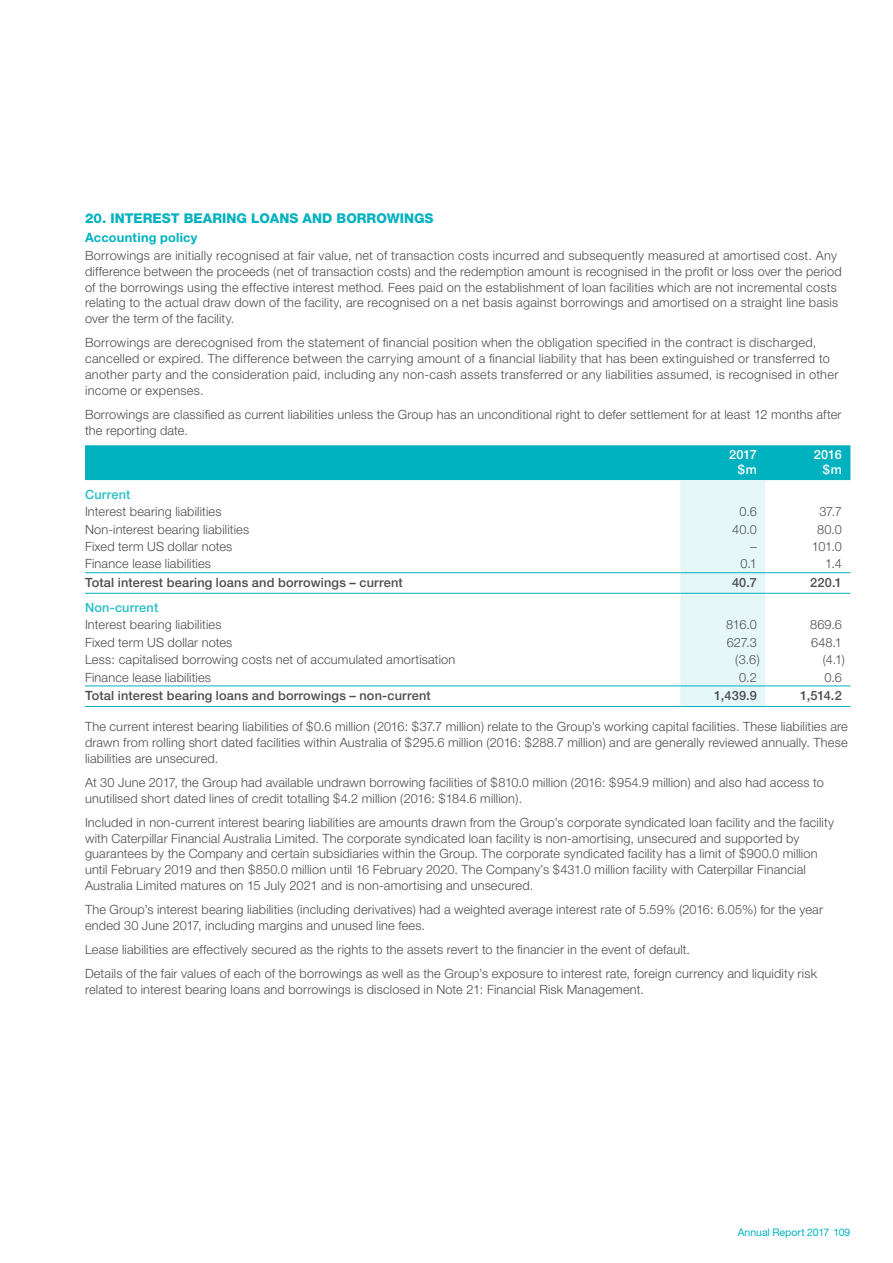
<style>
.page{position:relative;width:893px;height:1263px;background:#fff}
.page>*{position:absolute;margin:0;border:0;box-sizing:border-box;transform-origin:0 0}
.t1{font:800 13.5px "Helvetica Neue";color:#00b2bf}
.t2{font:300 12.75px/15.8px "Helvetica Neue";letter-spacing:.015em;color:#4d4d4f}
.t3{font:500 12.75px "Helvetica Neue";letter-spacing:.015em;color:#4d4d4f}
.t4{font:500 12.75px "Helvetica Neue";letter-spacing:.015em;color:#26bec8}
.t5{font:700 12.75px "Helvetica Neue";letter-spacing:.02em;color:#00b2bf}
.t6{font:500 12.75px/14.2px "Helvetica Neue";letter-spacing:.005em;color:#fff;text-align:right}
.t7{font:10.5px "Helvetica Neue";color:#00b2bf}
</style>
<div class="page">
<svg style="left:85px;top:445px;width:765px;height:261px"></svg>
<hr style="left:85px;top:685px;width:595px;height:1px;background:#00b2bf">
<hr style="left:680px;top:685px;width:85px;height:1px;background:#00b2bf">
<hr style="left:765px;top:685px;width:85px;height:1px;background:#00b2bf">
<hr style="left:85px;top:706px;width:595px;height:1px;background:#00b2bf">
<hr style="left:680px;top:706px;width:85px;height:1px;background:#00b2bf">
<hr style="left:765px;top:706px;width:85px;height:1px;background:#00b2bf">
<hr style="left:85px;top:572px;width:595px;height:1px;background:#00b2bf">
<hr style="left:680px;top:572px;width:85px;height:1px;background:#00b2bf">
<hr style="left:765px;top:572px;width:85px;height:1px;background:#00b2bf">
<hr style="left:85px;top:593px;width:595px;height:1px;background:#00b2bf">
<hr style="left:680px;top:593px;width:85px;height:1px;background:#00b2bf">
<hr style="left:765px;top:593px;width:85px;height:1px;background:#00b2bf">
<p class="t1" style="left:85px;top:210px;width:350px">20. INTEREST BEARING LOANS AND BORROWINGS</p>
<p class="t5" style="left:85px;top:230px;width:114px">Accounting policy</p>
<p class="t2" style="left:85px;top:247px;width:758px">Borrowings are initially recognised at fair value, net of transaction costs incurred and subsequently measured at amortised cost. Any difference between the proceeds (net of transaction costs) and the redemption amount is recognised in the profit or loss over the period of the borrowings using the effective interest method. Fees paid on the establishment of loan facilities which are not incremental costs relating to the actual draw down of the facility, are recognised on a net basis against borrowings and amortised on a straight line basis over the term of the facility.</p>
<p class="t2" style="left:85px;top:335px;width:755px">Borrowings are derecognised from the statement of financial position when the obligation specified in the contract is discharged, cancelled or expired. The difference between the carrying amount of a financial liability that has been extinguished or transferred to another party and the consideration paid, including any non-cash assets transferred or any liabilities assumed, is recognised in other income or expenses.</p>
<p class="t2" style="left:85px;top:406px;width:758px">Borrowings are classified as current liabilities unless the Group has an unconditional right to defer settlement for at least 12 months after the reporting date.</p>
<p class="t6" style="left:729px;top:448px;width:29px">2017 $m</p>
<p class="t6" style="left:814px;top:448px;width:30px">2016 $m</p>
<p class="t4" style="left:85px;top:486px;width:47px">Current</p>
<p class="t2" style="left:85px;top:503px;width:138px">Interest bearing liabilities</p>
<p class="t2" style="left:739px;top:503px;width:19px">0.6</p>
<p class="t2" style="left:819px;top:503px;width:24px">37.7</p>
<p class="t2" style="left:85px;top:521px;width:166px">Non-interest bearing liabilities</p>
<p class="t2" style="left:732px;top:521px;width:26px">40.0</p>
<p class="t2" style="left:817px;top:521px;width:26px">80.0</p>
<p class="t2" style="left:85px;top:538px;width:149px">Fixed term US dollar notes</p>
<p class="t2" style="left:750px;top:538px;width:8px">–</p>
<p class="t2" style="left:812px;top:538px;width:31px">101.0</p>
<p class="t2" style="left:85px;top:556px;width:128px">Finance lease liabilities</p>
<p class="t2" style="left:741px;top:556px;width:18px">0.1</p>
<p class="t2" style="left:825px;top:556px;width:18px">1.4</p>
<p class="t3" style="left:85px;top:575px;width:319px">Total interest bearing loans and borrowings – current</p>
<p class="t3" style="left:732px;top:575px;width:26px">40.7</p>
<p class="t3" style="left:810px;top:575px;width:33px">220.1</p>
<p class="t4" style="left:85px;top:600px;width:75px">Non-current</p>
<p class="t2" style="left:85px;top:617px;width:138px">Interest bearing liabilities</p>
<p class="t2" style="left:726px;top:617px;width:32px">816.0</p>
<p class="t2" style="left:810px;top:617px;width:33px">869.6</p>
<p class="t2" style="left:85px;top:634px;width:149px">Fixed term US dollar notes</p>
<p class="t2" style="left:727px;top:634px;width:32px">627.3</p>
<p class="t2" style="left:811px;top:634px;width:32px">648.1</p>
<p class="t2" style="left:85px;top:651px;width:372px">Less: capitalised borrowing costs net of accumulated amortisation</p>
<p class="t2" style="left:735px;top:651px;width:26px">(3.6)</p>
<p class="t2" style="left:823px;top:651px;width:24px">(4.1)</p>
<p class="t2" style="left:85px;top:669px;width:128px">Finance lease liabilities</p>
<p class="t2" style="left:739px;top:669px;width:19px">0.2</p>
<p class="t2" style="left:824px;top:669px;width:19px">0.6</p>
<p class="t3" style="left:85px;top:688px;width:347px">Total interest bearing loans and borrowings – non-current</p>
<p class="t3" style="left:714px;top:688px;width:44px">1,439.9</p>
<p class="t3" style="left:800px;top:688px;width:43px">1,514.2</p>
<p class="t2" style="left:85px;top:718px;width:764px;text-align:justify">The current interest bearing liabilities of $0.6 million (2016: $37.7 million) relate to the Group’s working capital facilities. These liabilities are drawn from rolling short dated facilities within Australia of $295.6 million (2016: $288.7 million) and are generally reviewed annually. These liabilities are unsecured.</p>
<p class="t2" style="left:85px;top:774px;width:740px">At 30 June 2017, the Group had available undrawn borrowing facilities of $810.0 million (2016: $954.9 million) and also had access to unutilised short dated lines of credit totalling $4.2 million (2016: $184.6 million).</p>
<p class="t2" style="left:85px;top:814px;width:751px">Included in non-current interest bearing liabilities are amounts drawn from the Group’s corporate syndicated loan facility and the facility with Caterpillar Financial Australia Limited. The corporate syndicated loan facility is non-amortising, unsecured and supported by guarantees by the Company and certain subsidiaries within the Group. The corporate syndicated facility has a limit of $900.0 million until February 2019 and then $850.0 million until 16 February 2020. The Company’s $431.0 million facility with Caterpillar Financial Australia Limited matures on 15 July 2021 and is non-amortising and unsecured.</p>
<p class="t2" style="left:85px;top:901px;width:739px">The Group’s interest bearing liabilities (including derivatives) had a weighted average interest rate of 5.59% (2016: 6.05%) for the year ended 30 June 2017, including margins and unused line fees.</p>
<p class="t2" style="left:85px;top:937px;width:733px;line-height:24.3px">Lease liabilities are effectively secured as the rights to the assets revert to the financier in the event of default.<br>Details of the fair values of each of the borrowings as well as the Group’s exposure to interest rate, foreign currency and liquidity risk</p>
<p class="t2" style="left:85px;top:981px;width:560px">related to interest bearing loans and borrowings is disclosed in Note 21: Financial Risk Management.</p>
<p class="t7" style="left:738px;top:1226px;width:114px">Annual Report 2017 109</p>
</div>
